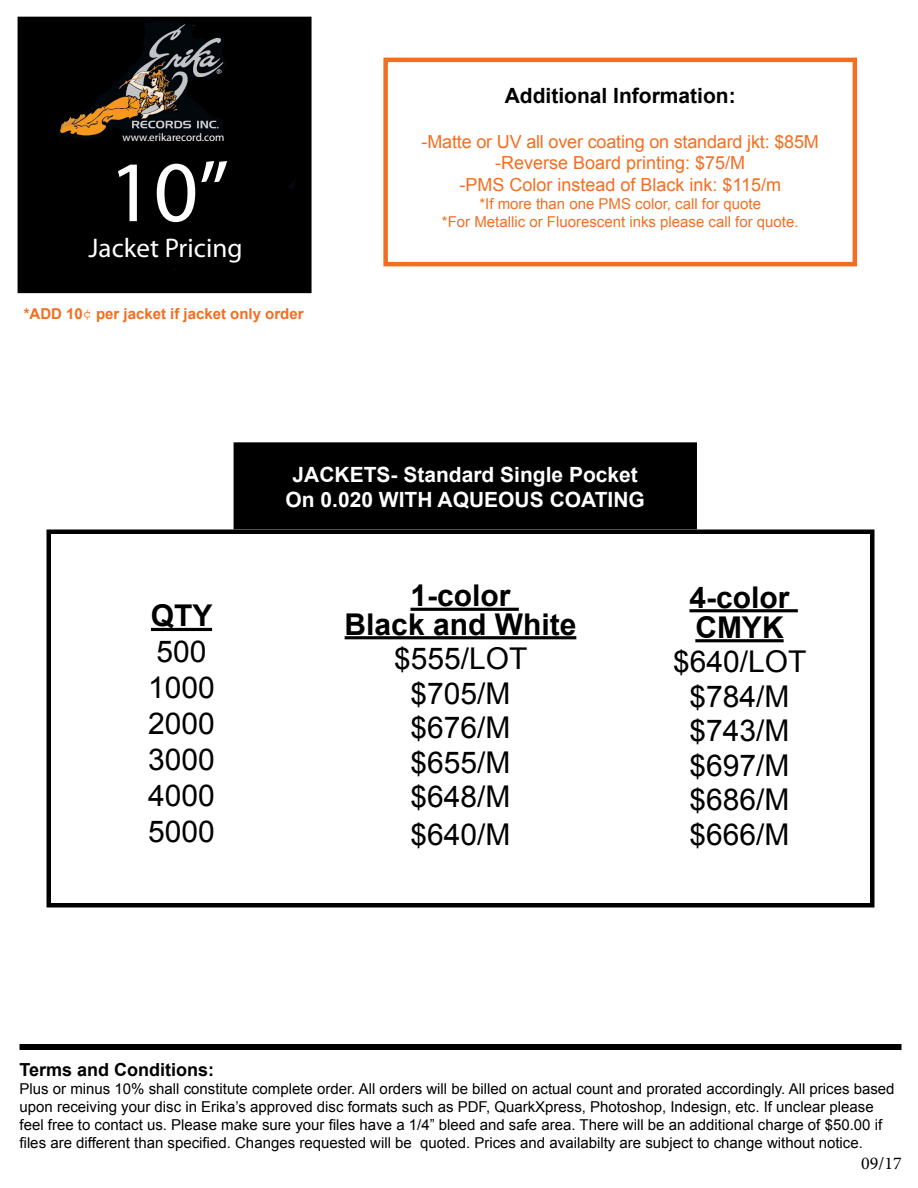
<style>
.page{position:relative;width:918px;height:1188px;background:#fff}
.page>*{position:absolute;margin:0;border:0;box-sizing:border-box;transform-origin:0 0}
.t1{font:87px "Myriad Pro";color:#fff}
.t2{font:30px/34.5px "Arial";color:#000;text-align:center}
.t3{font:700 30px/28.5px "Arial";color:#000;text-align:center}
.t4{font:27px "Myriad Pro";color:#fff}
.t5{font:700 21px/25.2px "Arial";color:#fff;text-align:center}
.t6{font:700 21px "Arial";color:#000}
.t7{font:18px/21.6px "Arial";color:#f36e21;text-align:center}
.t8{font:700 18px "Arial";color:#000}
.t9{font:18px "Minion Pro";color:#000}
.t10{font:15px/18px "Arial";color:#000}
.t11{font:15px/18px "Arial";color:#f36e21;text-align:center}
.t12{font:700 15px "Arial";color:#f36e21}
.t13{font:11.1px "Myriad Pro";color:#fff}
.s1{font-family:"Courier";font-weight:400}
</style>
<div class="page">
<div style="left:383px;top:58px;width:474px;height:208px;border:4px solid #f36e21"></div>
<hr style="left:151px;top:628px;width:61px;height:3px;background:#000">
<hr style="left:410px;top:608px;width:109px;height:3px;background:#000">
<hr style="left:345px;top:636px;width:231px;height:3px;background:#000">
<hr style="left:689px;top:609px;width:109px;height:3px;background:#000">
<hr style="left:695px;top:639px;width:89px;height:3px;background:#000">
<div style="left:46px;top:530px;width:828px;height:378px;border:4px solid #000"></div>
<div style="left:234px;top:443px;width:462px;height:86px;background:#000"></div>
<div style="left:234px;top:442px;width:463px;height:87px;border:2px solid #000"></div>
<svg style="left:17px;top:16px;width:294px;height:276px;background:#0b0a08"></svg>
<div style="left:20px;top:1044px;width:882px;height:6px;background:#000"></div>
<p class="t13" style="left:123px;top:130px;width:103px">www.erikarecord.com</p>
<h1 class="t1" style="left:109px;top:138px;width:122px">10”</h1>
<h3 class="t4" style="left:89px;top:231px;width:155px">Jacket Pricing</h3>
<p class="t12" style="left:24px;top:303px;width:281px">*ADD 10<span class="s1">¢</span> per jacket if jacket only order</p>
<h3 class="t6" style="left:505px;top:82px;width:233px">Additional Information:</h3>
<p class="t7" style="left:422px;top:131px;width:399px">-Matte or UV all over coating on standard jkt: $85M -Reverse Board printing: $75/M<br>-PMS Color instead of Black ink: $115/m</p>
<p class="t11" style="left:442px;top:195px;width:358px">*If more than one PMS color, call for quote<br>*For Metallic or Fluorescent inks please call for quote.</p>
<h2 class="t3" style="left:151px;top:602px;width:63px">QTY</h2>
<h2 class="t2" style="left:148px;top:634px;width:68px;line-height:36px;text-align:left">500<br>1000<br>2000<br>3000<br>4000<br>5000</h2>
<h3 class="t5" style="left:286px;top:463px;width:361px">JACKETS- Standard Single Pocket<br>On 0.020 WITH AQUEOUS COATING</h3>
<h2 class="t3" style="left:345px;top:582px;width:233px">1-color<br>Black and White</h2>
<h2 class="t2" style="left:394px;top:642px;width:135px">$555/LOT $705/M $676/M $655/M $648/M</h2>
<h2 class="t2" style="left:410px;top:817px;width:102px">$640/M</h2>
<h2 class="t3" style="left:689px;top:583px;width:102px;line-height:30px;text-align:left">4-color<br>CMYK</h2>
<h2 class="t2" style="left:673px;top:645px;width:135px">$640/LOT $784/M $743/M $697/M $686/M $666/M</h2>
<p class="t8" style="left:20px;top:1057px;width:196px">Terms and Conditions:</p>
<p class="t10" style="left:20px;top:1080px;width:877px">Plus or minus 10% shall constitute complete order. All orders will be billed on actual count and prorated accordingly. All prices based upon receiving your disc in Erika’s approved disc formats such as PDF, QuarkXpress, Photoshop, Indesign, etc. If unclear please feel free to contact us. Please make sure your files have a 1/4” bleed and safe area. There will be an additional charge of $50.00 if files are different than specified. Changes requested will be quoted. Prices and availabilty are subject to change without notice.</p>
<p class="t9" style="left:861px;top:1151px;width:42px">09/17</p>
</div>
